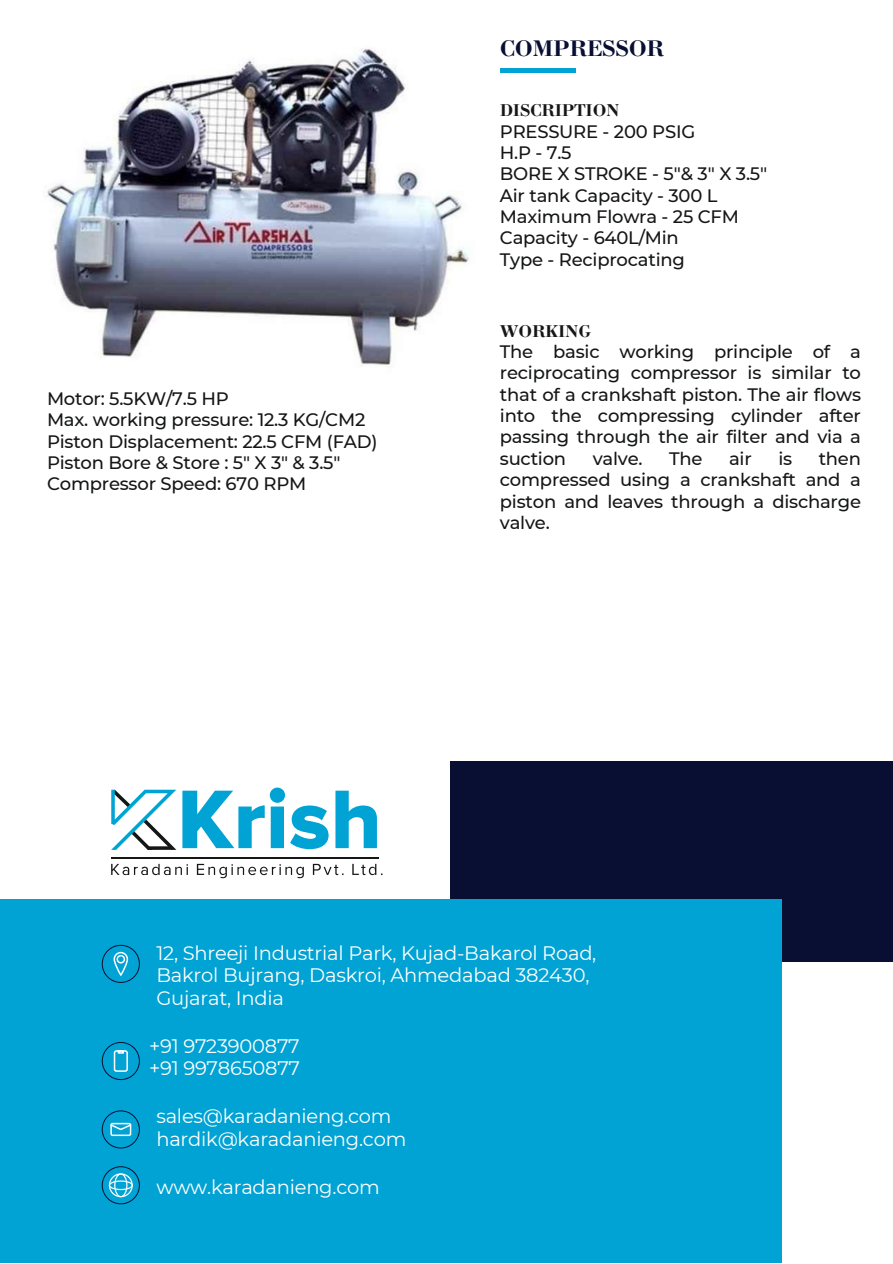
<style>
.page{position:relative;width:893px;height:1264px;background:#fff}
.page>*{position:absolute;margin:0;border:0;box-sizing:border-box;transform-origin:0 0}
.t1{font:700 23.7px "Bodoni";letter-spacing:-.015em;color:#080f32}
.t2{font:19.5px/22.5px "Montserrat";letter-spacing:-.01em;color:#fff}
.t3{font:500 18px/21.3px "Montserrat";letter-spacing:-.01em;color:#151616;text-align:justify}
.t4{font:700 18px "Bodoni";letter-spacing:-.01em;color:#151616}
</style>
<div class="page">
<div style="left:450px;top:761px;width:442px;height:200px;background:#080f32"></div>
<svg style="left:111px;top:789px;width:65px;height:60px"></svg>
<svg style="left:182px;top:787px;width:195px;height:62px"></svg>
<svg style="left:111px;top:863px;width:271px;height:15px"></svg>
<hr style="left:111px;top:857px;width:267px;height:2px;background:#151616">
<hr style="left:148px;top:846px;width:24px;height:3px;background:#151616">
<div style="left:0;top:899px;width:781px;height:363px;background:#00a3d4"></div>
<div style="left:102px;top:944px;width:38px;height:38px;border:1px solid #080f32;border-radius:50%"></div>
<div style="left:102px;top:1042px;width:38px;height:37px;border:1px solid #080f32;border-radius:50%"></div>
<div style="left:102px;top:1110px;width:38px;height:38px;border:1px solid #080f32;border-radius:50%"></div>
<div style="left:102px;top:1166px;width:38px;height:38px;border:1px solid #080f32;border-radius:50%"></div>
<div style="left:113px;top:951px;width:15px;height:24px;border:1px solid #fff;border-radius:7px"></div>
<div style="left:116px;top:954px;width:9px;height:9px;border:1px solid #fff;border-radius:50%"></div>
<svg style="left:117px;top:1052px;width:7px;height:2px"></svg>
<div style="left:114px;top:1050px;width:14px;height:21px;border:1px solid #fff;border-radius:2px"></div>
<div style="left:110px;top:1122px;width:21px;height:14px;border:1px solid #fff"></div>
<svg style="left:110px;top:1122px;width:22px;height:9px"></svg>
<div style="left:109px;top:1173px;width:24px;height:24px;border:1px solid #fff;border-radius:50%"></div>
<div style="left:114px;top:1173px;width:13px;height:24px;border:1px solid #fff;border-radius:50%"></div>
<div style="left:109px;top:1180px;width:24px;height:10px;border:1px solid #fff;border-radius:50%"></div>
<img style="left:46px;top:48px;width:423px;height:318px">
<div style="left:500px;top:68px;width:75px;height:5px;background:#00a3d4"></div>
<p class="t1" style="left:500px;top:33px;width:166px">COMPRESSOR</p>
<p class="t3" style="left:47px;top:388px;width:183px">Motor: 5.5KW/7.5 HP</p>
<p class="t3" style="left:47px;top:409px;width:320px">Max. working pressure: 12.3 KG/CM2</p>
<p class="t3" style="left:47px;top:430px;width:332px">Piston Displacement: 22.5 CFM (FAD)</p>
<p class="t3" style="left:47px;top:452px;width:295px">Piston Bore &amp; Store : 5" X 3" &amp; 3.5"</p>
<p class="t3" style="left:47px;top:473px;width:261px">Compressor Speed: 670 RPM</p>
<p class="t4" style="left:500px;top:99px;width:121px">DISCRIPTION</p>
<p class="t3" style="left:500px;top:120px;width:197px">PRESSURE - 200 PSIG</p>
<p class="t3" style="left:500px;top:142px;width:73px">H.P - 7.5</p>
<p class="t3" style="left:500px;top:163px;width:269px">BORE X STROKE - 5''&amp; 3'' X 3.5''</p>
<p class="t3" style="left:500px;top:184px;width:219px">Air tank Capacity - 300 L</p>
<p class="t3" style="left:500px;top:206px;width:240px">Maximum Flowra - 25 CFM</p>
<p class="t3" style="left:500px;top:227px;width:180px">Capacity - 640L/Min</p>
<p class="t3" style="left:500px;top:249px;width:186px">Type - Reciprocating</p>
<p class="t4" style="left:500px;top:319px;width:93px">WORKING</p>
<p class="t3" style="left:500px;top:341px;width:362px">The basic working principle of a reciprocating compressor is similar to that of a crankshaft piston. The air flows into the compressing cylinder after passing through the air filter and via a suction</p>
<p class="t3" style="left:592px;top:447px;width:51px">valve.</p>
<p class="t3" style="left:669px;top:447px;width:35px">The</p>
<p class="t3" style="left:729px;top:447px;width:24px">air</p>
<p class="t3" style="left:778px;top:447px;width:15px">is</p>
<p class="t3" style="left:500px;top:447px;width:362px;text-indent:319px">then compressed using a crankshaft and a piston and leaves through a discharge valve.</p>
<p class="t2" style="left:156px;top:941px;width:441px">12, Shreeji Industrial Park, Kujad-Bakarol Road,<br>Bakrol Bujrang, Daskroi, Ahmedabad 382430,<br>Gujarat, India</p>
<p class="t2" style="left:149px;top:1034px;width:152px">+91 9723900877</p>
<p class="t2" style="left:149px;top:1056px;width:152px">+91 9978650877</p>
<p class="t2" style="left:156px;top:1104px;width:251px">sales@karadanieng.com hardik@karadanieng.com</p>
<p class="t2" style="left:156px;top:1175px;width:225px">www.karadanieng.com</p>
</div>
